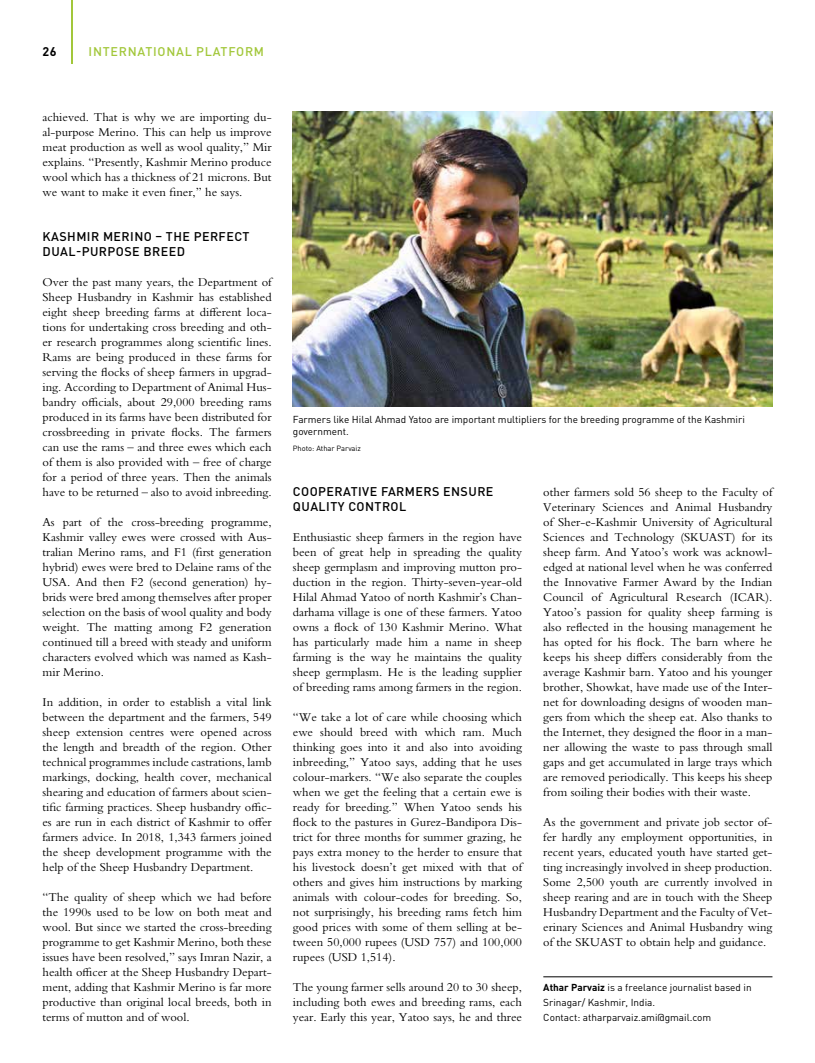
<style>
.page{position:relative;width:815px;height:1063px;background:#fff}
.page>*{position:absolute;margin:0;border:0;box-sizing:border-box;transform-origin:0 0}
.t1{font:12.5px/15px "Bembo Std";color:#000;text-align:justify}
.t2{font:500 12.5px/15px "DIN Pro";letter-spacing:.035em;color:#000}
.t3{font:500 12.5px "DIN Pro";letter-spacing:.06em;color:#a2c73a}
.t4{font:700 12.5px "DIN Pro";color:#000}
.t5{font:10px/15px "DIN Pro";color:#000}
.t6{font:7.5px "DIN Pro";color:#000}
.s1{font-weight:700}
</style>
<div class="page">
<hr style="left:71px;top:0;width:2px;height:64px;background:#a2c73a">
<hr style="left:543px;top:977px;width:229px;height:1px;background:#000">
<img style="left:293px;top:112px;width:479px;height:294px">
<p class="t4" style="left:43px;top:43px;width:16px">26</p>
<p class="t3" style="left:89px;top:43px;width:177px">INTERNATIONAL PLATFORM</p>
<p class="t1" style="left:43px;top:110px;width:231px">achieved. That is why we are importing du&shy;al-purpose Merino. This can help us improve meat production as well as wool quality,” Mir explains. “Presently, Kashmir Merino produce wool which has a thickness of 21 microns. But we want to make it even finer,” he says.</p>
<p class="t2" style="left:43px;top:229px;width:208px">KASHMIR MERINO – THE PERFECT<br>DUAL-PURPOSE BREED</p>
<p class="t1" style="left:43px;top:275px;width:231px">Over the past many years, the Department of Sheep Husbandry in Kashmir has established eight sheep breeding farms at different loca&shy;tions for undertaking cross breeding and oth&shy;er research programmes along scientific lines.<br>Rams are being produced in these farms for serving the flocks of sheep farmers in upgrad&shy;ing. According to Department of Animal Hus&shy;bandry officials, about 29,000 breeding rams produced in its farms have been distributed for crossbreeding in private flocks. The farmers can use the rams – and three ewes which each of them is also provided with – free of charge for a period of three years. Then the animals have to be returned – also to avoid inbreeding.</p>
<p class="t1" style="left:43px;top:515px;width:231px">As part of the cross-breeding programme, Kashmir valley ewes were crossed with Aus&shy;tralian Merino rams, and F1 (first generation hybrid) ewes were bred to Delaine rams of the USA. And then F2 (second generation) hy&shy;brids were bred among themselves after proper selection on the basis of wool quality and body weight. The matting among F2 generation continued till a breed with steady and uniform characters evolved which was named as Kash&shy;mir Merino.</p>
<p class="t1" style="left:43px;top:695px;width:231px">In addition, in order to establish a vital link between the department and the farmers, 549 sheep extension centres were opened across the length and breadth of the region. Other technical programmes include castrations, lamb markings, docking, health cover, mechanical shearing and education of farmers about scien&shy;tific farming practices. Sheep husbandry offic&shy;es are run in each district of Kashmir to offer farmers advice. In 2018, 1,343 farmers joined the sheep development programme with the help of the Sheep Husbandry Department.</p>
<p class="t1" style="left:43px;top:890px;width:231px">“The quality of sheep which we had before the 1990s used to be low on both meat and wool. But since we started the cross-breeding programme to get Kashmir Merino, both these issues have been resolved,” says Imran Nazir, a health officer at the Sheep Husbandry Depart&shy;ment, adding that Kashmir Merino is far more productive than original local breeds, both in terms of mutton and of wool.</p>
<p class="t5" style="left:293px;top:413px;width:453px;line-height:12px">Farmers like Hilal Ahmad Yatoo are important multipliers for the breeding programme of the Kashmiri government.</p>
<p class="t6" style="left:293px;top:444px;width:69px">Photo: Athar Parvaiz</p>
<p class="t2" style="left:293px;top:484px;width:202px">COOPERATIVE FARMERS ENSURE<br>QUALITY CONTROL</p>
<p class="t1" style="left:293px;top:530px;width:231px">Enthusiastic sheep farmers in the region have been of great help in spreading the quality sheep germplasm and improving mutton pro&shy;duction in the region. Thirty-seven-year-old Hilal Ahmad Yatoo of north Kashmir’s Chan&shy;darhama village is one of these farmers. Yatoo owns a flock of 130 Kashmir Merino. What has particularly made him a name in sheep farming is the way he maintains the quality sheep germplasm. He is the leading supplier of breeding rams among farmers in the region.</p>
<p class="t1" style="left:293px;top:710px;width:231px">“We take a lot of care while choosing which ewe should breed with which ram. Much thinking goes into it and also into avoiding inbreeding,” Yatoo says, adding that he uses colour-markers. “We also separate the couples when we get the feeling that a certain ewe is ready for breeding.” When Yatoo sends his flock to the pastures in Gurez-Bandipora Dis&shy;trict for three months for summer grazing, he pays extra money to the herder to ensure that his livestock doesn’t get mixed with that of others and gives him instructions by marking animals with colour-codes for breeding. So, not surprisingly, his breeding rams fetch him good prices with some of them selling at be&shy;tween 50,000 rupees (USD 757) and 100,000 rupees (USD 1,514).</p>
<p class="t1" style="left:293px;top:980px;width:231px">The young farmer sells around 20 to 30 sheep, including both ewes and breeding rams, each year. Early this year, Yatoo says, he and three</p>
<p class="t1" style="left:543px;top:485px;width:231px">other farmers sold 56 sheep to the Faculty of Veterinary Sciences and Animal Husbandry of Sher-e-Kashmir University of Agricultural Sciences and Technology (SKUAST) for its sheep farm. And Yatoo’s work was acknowl&shy;edged at national level when he was conferred the Innovative Farmer Award by the Indian Council of Agricultural Research (ICAR).<br>Yatoo’s passion for quality sheep farming is also reflected in the housing management he has opted for his flock. The barn where he keeps his sheep differs considerably from the average Kashmir barn. Yatoo and his younger brother, Showkat, have made use of the Inter&shy;net for downloading designs of wooden man&shy;gers from which the sheep eat. Also thanks to the Internet, they designed the floor in a man&shy;ner allowing the waste to pass through small gaps and get accumulated in large trays which are removed periodically. This keeps his sheep from soiling their bodies with their waste.</p>
<p class="t1" style="left:543px;top:815px;width:231px">As the government and private job sector of&shy;fer hardly any employment opportunities, in recent years, educated youth have started get&shy;ting increasingly involved in sheep production.<br>Some 2,500 youth are currently involved in sheep rearing and are in touch with the Sheep Husbandry Department and the Faculty of Vet&shy;erinary Sciences and Animal Husbandry wing of the SKUAST to obtain help and guidance.</p>
<p class="t5" style="left:543px;top:980px;width:210px"><span class="s1">Athar Parvaiz</span> is a freelance journalist based in<br>Srinagar/ Kashmir, India.<br>Contact: atharparvaiz.ami@gmail.com</p>
</div>
